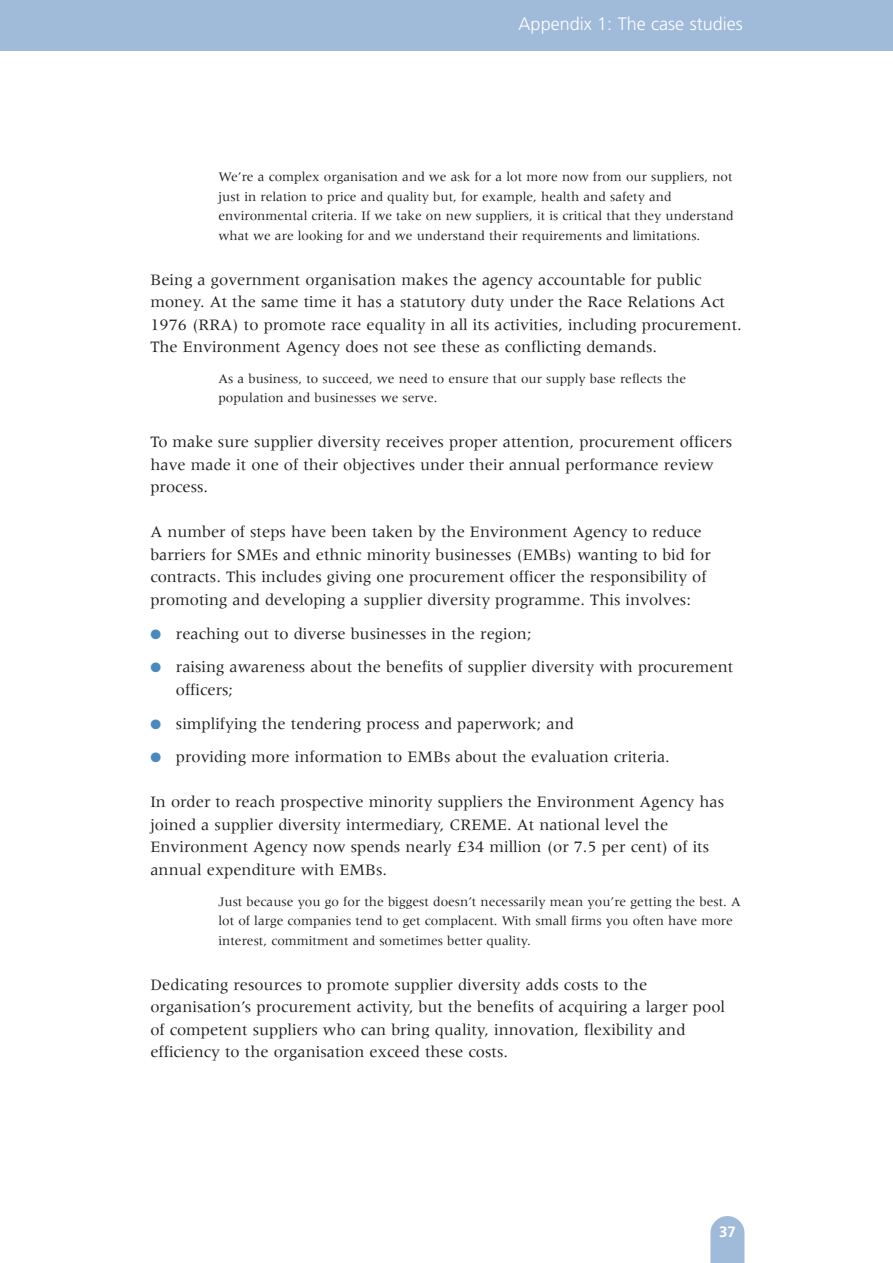
<style>
.page{position:relative;width:893px;height:1263px;background:#fff}
.page>*{position:absolute;margin:0;border:0;box-sizing:border-box;transform-origin:0 0}
.t1{font:300 18px "Frutiger";color:#fff}
.t2{font:16.5px/22.5px "Meridien";color:#231f20}
.t3{font:700 15px "Frutiger";color:#fff}
.t4{font:13.5px/19.5px "Meridien";color:#231f20}
.s1{color:#4a89be}
</style>
<div class="page">
<div style="left:0;top:0;width:892px;height:51px;background:#a0bada"></div>
<svg style="left:710px;top:1216px;width:34px;height:47px"></svg>
<p class="t1" style="left:518px;top:17px;width:226px">Appendix 1: The case studies</p>
<p class="t4" style="left:218px;top:168px;width:517px">We’re a complex organisation and we ask for a lot more now from our suppliers, not just in relation to price and quality but, for example, health and safety and environmental criteria. If we take on new suppliers, it is critical that they understand what we are looking for and we understand their requirements and limitations.</p>
<p class="t2" style="left:150px;top:269px;width:593px">Being a government organisation makes the agency accountable for public money. At the same time it has a statutory duty under the Race Relations Act 1976 (RRA) to promote race equality in all its activities, including procurement.<br>The Environment Agency does not see these as conflicting demands.</p>
<p class="t4" style="left:218px;top:370px;width:469px">As a business, to succeed, we need to ensure that our supply base reflects the population and businesses we serve.</p>
<p class="t2" style="left:150px;top:432px;width:583px">To make sure supplier diversity receives proper attention, procurement officers have made it one of their objectives under their annual performance review process.</p>
<p class="t2" style="left:150px;top:522px;width:562px">A number of steps have been taken by the Environment Agency to reduce barriers for SMEs and ethnic minority businesses (EMBs) wanting to bid for contracts. This includes giving one procurement officer the responsibility of promoting and developing a supplier diversity programme. This involves:</p>
<p class="t2" style="left:150px;top:623px;width:383px"><span class="s1">●</span> reaching out to diverse businesses in the region;</p>
<p class="t2" style="left:176px;top:657px;width:559px;text-indent:-26px"><span class="s1">●</span> raising awareness about the benefits of supplier diversity with procurement officers;</p>
<p class="t2" style="left:150px;top:713px;width:425px"><span class="s1">●</span> simplifying the tendering process and paperwork; and</p>
<p class="t2" style="left:150px;top:747px;width:521px"><span class="s1">●</span> providing more information to EMBs about the evaluation criteria.</p>
<p class="t2" style="left:150px;top:792px;width:575px">In order to reach prospective minority suppliers the Environment Agency has joined a supplier diversity intermediary, CREME. At national level the Environment Agency now spends nearly £34 million (or 7.5 per cent) of its annual expenditure with EMBs.</p>
<p class="t4" style="left:218px;top:893px;width:524px">Just because you go for the biggest doesn’t necessarily mean you’re getting the best. A lot of large companies tend to get complacent. With small firms you often have more interest, commitment and sometimes better quality.</p>
<p class="t2" style="left:150px;top:974px;width:576px">Dedicating resources to promote supplier diversity adds costs to the organisation’s procurement activity, but the benefits of acquiring a larger pool of competent suppliers who can bring quality, innovation, flexibility and efficiency to the organisation exceed these costs.</p>
<p class="t3" style="left:719px;top:1225px;width:18px">37</p>
</div>
